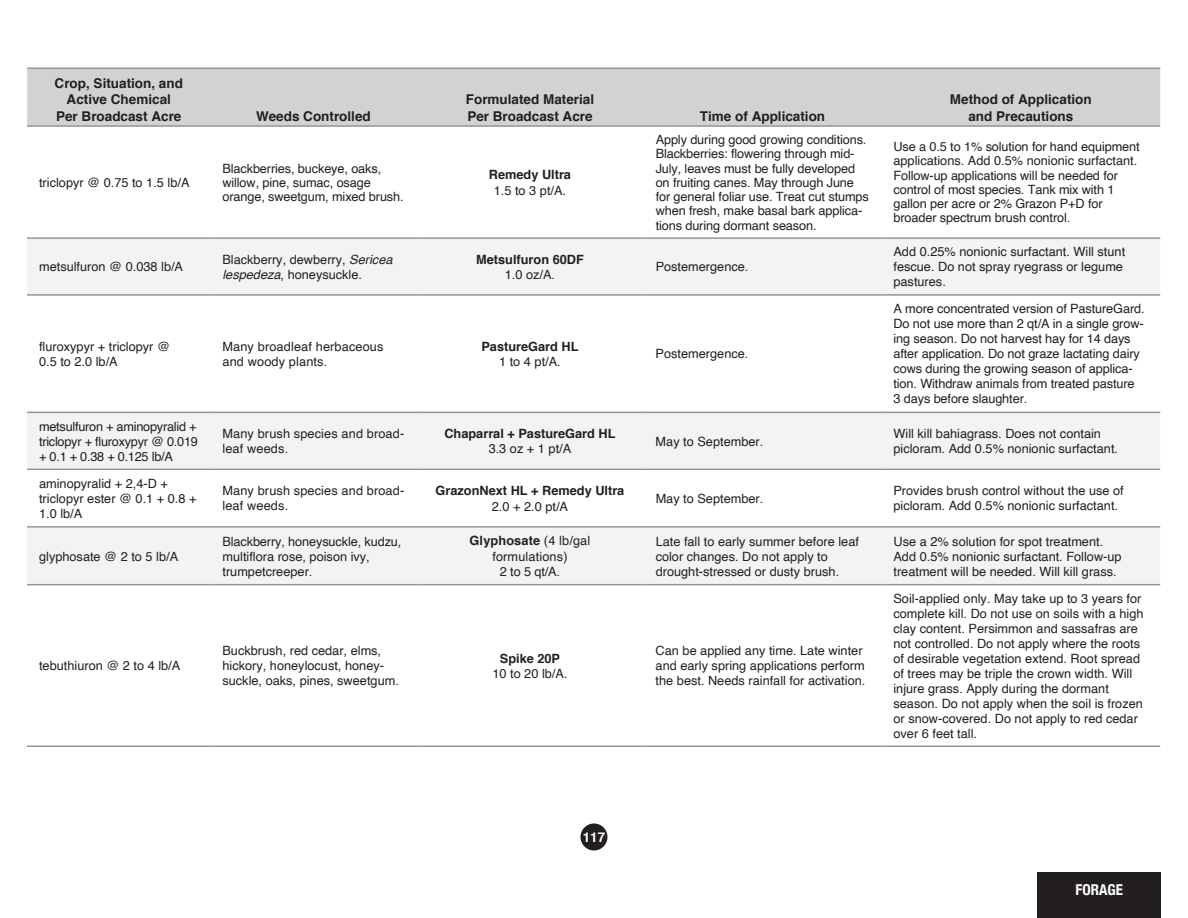
<style>
.page{position:relative;width:1188px;height:918px;background:#fff}
.page>*{position:absolute;margin:0;border:0;box-sizing:border-box;transform-origin:0 0}
.t1{font:700 condensed 15px "Helvetica Neue";color:#fff}
.t2{font:700 13.5px "Helvetica";color:#231f20}
.t3{font:700 13.5px "Helvetica";color:#fff}
.t4{font:12.75px/15px "Helvetica";color:#231f20}
.t5{font:700 12.75px "Helvetica";color:#231f20}
.s1{font-style:italic}
.s2{font-weight:400}
</style>
<div class="page">
<div style="left:580px;top:824px;width:28px;height:26px;background:#231f20;border-radius:50%"></div>
<div style="left:27px;top:69px;width:1133px;height:56px;background:#d1d2d4"></div>
<svg style="left:27px;top:239px;width:1133px;height:345px"></svg>
<hr style="left:27px;top:68px;width:183px;height:1px;background:#939598">
<hr style="left:210px;top:68px;width:206px;height:1px;background:#939598">
<hr style="left:416px;top:68px;width:228px;height:1px;background:#939598">
<hr style="left:644px;top:68px;width:237px;height:1px;background:#939598">
<hr style="left:881px;top:68px;width:279px;height:1px;background:#939598">
<hr style="left:27px;top:125px;width:183px;height:2px;background:#939598">
<hr style="left:210px;top:125px;width:206px;height:2px;background:#939598">
<hr style="left:416px;top:125px;width:228px;height:2px;background:#939598">
<hr style="left:644px;top:125px;width:237px;height:2px;background:#939598">
<hr style="left:881px;top:125px;width:279px;height:2px;background:#939598">
<hr style="left:27px;top:237px;width:183px;height:2px;background:#939598">
<hr style="left:210px;top:237px;width:206px;height:2px;background:#939598">
<hr style="left:416px;top:237px;width:228px;height:2px;background:#939598">
<hr style="left:644px;top:237px;width:237px;height:2px;background:#939598">
<hr style="left:881px;top:237px;width:279px;height:2px;background:#939598">
<hr style="left:27px;top:294px;width:183px;height:2px;background:#939598">
<hr style="left:210px;top:294px;width:206px;height:2px;background:#939598">
<hr style="left:416px;top:294px;width:228px;height:2px;background:#939598">
<hr style="left:644px;top:294px;width:237px;height:2px;background:#939598">
<hr style="left:881px;top:294px;width:279px;height:2px;background:#939598">
<hr style="left:27px;top:412px;width:183px;height:1px;background:#939598">
<hr style="left:210px;top:412px;width:206px;height:1px;background:#939598">
<hr style="left:416px;top:412px;width:228px;height:1px;background:#939598">
<hr style="left:644px;top:412px;width:237px;height:1px;background:#939598">
<hr style="left:881px;top:412px;width:279px;height:1px;background:#939598">
<hr style="left:27px;top:469px;width:183px;height:1px;background:#939598">
<hr style="left:210px;top:469px;width:206px;height:1px;background:#939598">
<hr style="left:416px;top:469px;width:228px;height:1px;background:#939598">
<hr style="left:644px;top:469px;width:237px;height:1px;background:#939598">
<hr style="left:881px;top:469px;width:279px;height:1px;background:#939598">
<hr style="left:27px;top:526px;width:183px;height:2px;background:#939598">
<hr style="left:210px;top:526px;width:206px;height:2px;background:#939598">
<hr style="left:416px;top:526px;width:228px;height:2px;background:#939598">
<hr style="left:644px;top:526px;width:237px;height:2px;background:#939598">
<hr style="left:881px;top:526px;width:279px;height:2px;background:#939598">
<hr style="left:27px;top:584px;width:183px;height:1px;background:#939598">
<hr style="left:210px;top:584px;width:206px;height:1px;background:#939598">
<hr style="left:416px;top:584px;width:228px;height:1px;background:#939598">
<hr style="left:644px;top:584px;width:237px;height:1px;background:#939598">
<hr style="left:881px;top:584px;width:279px;height:1px;background:#939598">
<hr style="left:27px;top:746px;width:183px;height:1px;background:#939598">
<hr style="left:210px;top:746px;width:206px;height:1px;background:#939598">
<hr style="left:416px;top:746px;width:228px;height:1px;background:#939598">
<hr style="left:644px;top:746px;width:237px;height:1px;background:#939598">
<hr style="left:881px;top:746px;width:279px;height:1px;background:#939598">
<div style="left:1038px;top:873px;width:123px;height:45px;background:#231f20"></div>
<h1 class="t2" style="left:55px;top:71px;width:130px">Crop, Situation, and</h1>
<h1 class="t2" style="left:67px;top:87px;width:106px">Active Chemical</h1>
<h1 class="t2" style="left:56px;top:104px;width:127px">Per Broadcast Acre</h1>
<h1 class="t2" style="left:256px;top:104px;width:116px">Weeds Controlled</h1>
<h1 class="t2" style="left:466px;top:87px;width:130px">Formulated Material</h1>
<h1 class="t2" style="left:467px;top:104px;width:127px">Per Broadcast Acre</h1>
<h1 class="t2" style="left:700px;top:104px;width:127px">Time of Application</h1>
<h1 class="t2" style="left:950px;top:87px;width:143px">Method of Application</h1>
<h1 class="t2" style="left:968px;top:104px;width:107px">and Precautions</h1>
<h1 class="t4" style="left:39px;top:175px;width:152px">triclopyr @ 0.75 to 1.5 lb/A</h1>
<h1 class="t4" style="left:222px;top:161px;width:183px;line-height:14.2px">Blackberries, buckeye, oaks, willow, pine, sumac, osage orange, sweetgum, mixed brush.</h1>
<h1 class="t5" style="left:489px;top:163px;width:84px">Remedy Ultra</h1>
<h1 class="t4" style="left:494px;top:183px;width:74px">1.5 to 3 pt/A.</h1>
<h1 class="t4" style="left:39px;top:260px;width:146px">metsulfuron @ 0.038 lb/A</h1>
<h1 class="t4" style="left:222px;top:252px;width:172px">Blackberry, dewberry, <span class="s1">Sericea lespedeza</span>, honeysuckle.</h1>
<h1 class="t5" style="left:476px;top:248px;width:109px">Metsulfuron 60DF</h1>
<h1 class="t4" style="left:505px;top:267px;width:52px">1.0 oz/A.</h1>
<h1 class="t4" style="left:39px;top:339px;width:132px">fluroxypyr + triclopyr @</h1>
<h1 class="t4" style="left:39px;top:354px;width:80px">0.5 to 2.0 lb/A</h1>
<h1 class="t4" style="left:222px;top:339px;width:163px">Many broadleaf herbaceous and woody plants.</h1>
<h1 class="t5" style="left:481px;top:335px;width:99px">PastureGard HL</h1>
<h1 class="t4" style="left:499px;top:355px;width:63px">1 to 4 pt/A.</h1>
<h1 class="t4" style="left:39px;top:419px;width:160px;text-align:justify">metsulfuron + aminopyralid + triclopyr + fluroxypyr @ 0.019 + 0.1 + 0.38 + 0.125 lb/A</h1>
<h1 class="t4" style="left:222px;top:426px;width:183px">Many brush species and broad&shy;leaf weeds.</h1>
<h1 class="t5" style="left:444px;top:422px;width:173px">Chaparral + PastureGard HL</h1>
<h1 class="t4" style="left:489px;top:442px;width:84px">3.3 oz + 1 pt/A</h1>
<h1 class="t4" style="left:39px;top:476px;width:159px">aminopyralid + 2,4-D + triclopyr ester @ 0.1 + 0.8 +<br>1.0 lb/A</h1>
<h1 class="t4" style="left:222px;top:484px;width:183px">Many brush species and broad&shy;leaf weeds.</h1>
<h1 class="t5" style="left:436px;top:479px;width:190px">GrazonNext HL + Remedy Ultra</h1>
<h1 class="t4" style="left:492px;top:499px;width:78px">2.0 + 2.0 pt/A</h1>
<h1 class="t4" style="left:39px;top:549px;width:141px">glyphosate @ 2 to 5 lb/A</h1>
<h1 class="t4" style="left:39px;top:659px;width:143px">tebuthiuron @ 2 to 4 lb/A</h1>
<h1 class="t4" style="left:222px;top:534px;width:180px">Blackberry, honeysuckle, kudzu, multiflora rose, poison ivy, trumpetcreeper.</h1>
<h1 class="t5" style="left:470px;top:529px;width:122px">Glyphosate <span class="s2">(4 lb/gal</span></h1>
<h1 class="t4" style="left:492px;top:549px;width:77px">formulations)</h1>
<h1 class="t4" style="left:500px;top:564px;width:62px">2 to 5 qt/A.</h1>
<h1 class="t4" style="left:222px;top:644px;width:178px">Buckbrush, red cedar, elms, hickory, honeylocust, honey&shy;suckle, oaks, pines, sweetgum.</h1>
<h1 class="t5" style="left:500px;top:647px;width:62px">Spike 20P</h1>
<h1 class="t4" style="left:492px;top:666px;width:77px">10 to 20 lb/A.</h1>
<h1 class="t4" style="left:656px;top:133px;width:215px;line-height:14.2px">Apply during good growing conditions.<br>Blackberries: flowering through mid-July, leaves must be fully developed on fruiting canes. May through June for general foliar use. Treat cut stumps when fresh, make basal bark applica&shy;tions during dormant season.</h1>
<h1 class="t4" style="left:893px;top:140px;width:248px;line-height:14.2px">Use a 0.5 to 1% solution for hand equipment applications. Add 0.5% nonionic surfactant.<br>Follow-up applications will be needed for control of most species. Tank mix with 1 gallon per acre or 2% Grazon P+D for broader spectrum brush control.</h1>
<h1 class="t4" style="left:656px;top:260px;width:94px">Postemergence.</h1>
<h1 class="t4" style="left:656px;top:347px;width:94px">Postemergence.</h1>
<h1 class="t4" style="left:893px;top:245px;width:233px">Add 0.25% nonionic surfactant. Will stunt fescue. Do not spray ryegrass or legume pastures.</h1>
<h1 class="t4" style="left:893px;top:302px;width:253px">A more concentrated version of PastureGard.<br>Do not use more than 2 qt/A in a single grow&shy;ing season. Do not harvest hay for 14 days after application. Do not graze lactating dairy cows during the growing season of applica&shy;tion. Withdraw animals from treated pasture 3 days before slaughter.</h1>
<h1 class="t4" style="left:656px;top:434px;width:109px">May to September.</h1>
<h1 class="t4" style="left:893px;top:426px;width:226px">Will kill bahiagrass. Does not contain picloram. Add 0.5% nonionic surfactant.</h1>
<h1 class="t4" style="left:656px;top:491px;width:109px">May to September.</h1>
<h1 class="t4" style="left:893px;top:484px;width:232px">Provides brush control without the use of picloram. Add 0.5% nonionic surfactant.</h1>
<h1 class="t4" style="left:656px;top:534px;width:205px">Late fall to early summer before leaf color changes. Do not apply to drought-stressed or dusty brush.</h1>
<h1 class="t4" style="left:893px;top:534px;width:230px">Use a 2% solution for spot treatment.<br>Add 0.5% nonionic surfactant. Follow-up treatment will be needed. Will kill grass.</h1>
<h1 class="t4" style="left:656px;top:644px;width:211px">Can be applied any time. Late winter and early spring applications perform the best. Needs rainfall for activation.</h1>
<h1 class="t4" style="left:893px;top:591px;width:252px">Soil-applied only. May take up to 3 years for complete kill. Do not use on soils with a high clay content. Persimmon and sassafras are not controlled. Do not apply where the roots of desirable vegetation extend. Root spread of trees may be triple the crown width. Will injure grass. Apply during the dormant season. Do not apply when the soil is frozen or snow-covered. Do not apply to red cedar over 6 feet tall.</h1>
<p class="t3" style="left:583px;top:825px;width:24px">117</p>
<p class="t1" style="left:1075px;top:877px;width:49px">FORAGE</p>
</div>
